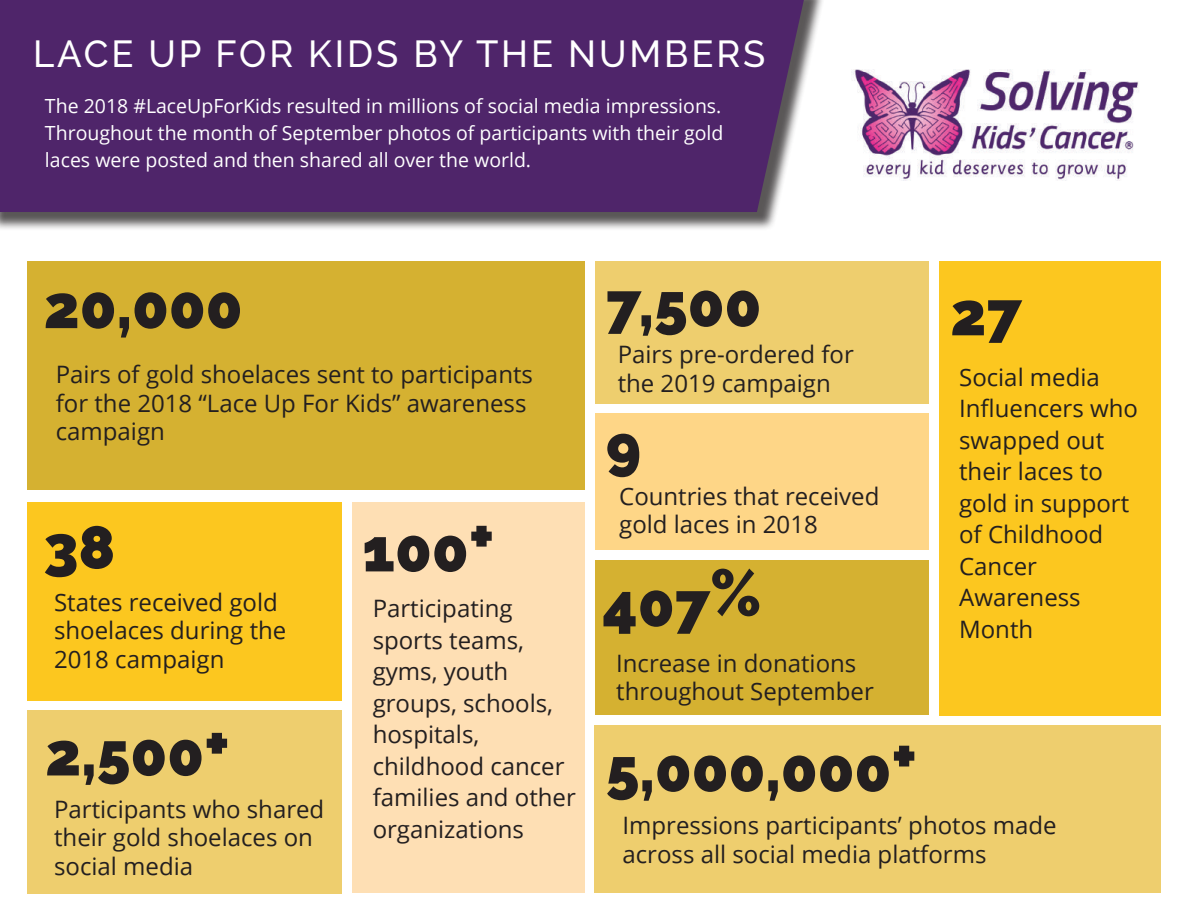
<style>
.page{position:relative;width:1188px;height:918px;background:#fff}
.page>*{position:absolute;margin:0;border:0;box-sizing:border-box;transform-origin:0 0}
.t1{font:900 60px "Raleway";color:#231f20}
.t2{font:500 37.5px "Raleway";letter-spacing:.08em;color:#fff}
.t3{font:24px/31.5px "Open Sans";color:#231f20}
.t4{font:19.5px/27px "Open Sans";color:#fff;text-align:justify}
</style>
<div class="page">
<div style="left:0;top:0;width:825px;height:231px;background:#231f20;opacity:.75"></div>
<div style="left:0;top:0;width:804px;height:212px;background:#4f256a"></div>
<div style="left:27px;top:261px;width:557px;height:229px;background:#d5b131"></div>
<div style="left:595px;top:261px;width:334px;height:143px;background:#eece6e"></div>
<div style="left:595px;top:413px;width:334px;height:137px;background:#fed687"></div>
<div style="left:27px;top:503px;width:314px;height:198px;background:#fcc71f"></div>
<div style="left:352px;top:502px;width:232px;height:391px;background:#fedfb4"></div>
<div style="left:27px;top:710px;width:314px;height:183px;background:#eece6e"></div>
<div style="left:595px;top:561px;width:334px;height:154px;background:#d5b131"></div>
<div style="left:595px;top:725px;width:566px;height:167px;background:#eece6e"></div>
<div style="left:940px;top:261px;width:221px;height:455px;background:#fcc71f"></div>
<img style="left:851px;top:69px;width:288px;height:112px">
<h2 class="t2" style="left:33px;top:32px;width:734px">LACE UP FOR KIDS BY THE NUMBERS</h2>
<p class="t4" style="left:45px;top:92px;width:680px">The 2018 #LaceUpForKids resulted in millions of social media impressions.<br>Throughout the month of September photos of participants with their gold laces were posted and then shared all over the world.</p>
<h1 class="t1" style="left:44px;top:272px;width:200px">20,000</h1>
<p class="t3" style="left:56px;top:360px;width:479px;line-height:28.5px">Pairs of gold shoelaces sent to participants for the 2018 “Lace Up For Kids” awareness campaign</p>
<h1 class="t1" style="left:44px;top:513px;width:73px">38</h1>
<p class="t3" style="left:54px;top:587px;width:234px;line-height:28.5px">States received gold shoelaces during the<br>2018 campaign</p>
<h1 class="t1" style="left:45px;top:720px;width:186px">2,500<sup>+</sup></h1>
<p class="t3" style="left:54px;top:794px;width:272px;line-height:28.5px">Participants who shared their gold shoelaces on social media</p>
<h1 class="t1" style="left:362px;top:516px;width:134px">100<sup>+</sup></h1>
<p class="t3" style="left:373px;top:592px;width:205px">Participating sports teams, gyms, youth groups, schools, hospitals, childhood cancer families and other organizations</p>
<h1 class="t1" style="left:606px;top:270px;width:157px">7,500</h1>
<p class="t3" style="left:618px;top:340px;width:238px;line-height:28.5px">Pairs pre-ordered for the 2019 campaign</p>
<h1 class="t1" style="left:606px;top:412px;width:37px">9</h1>
<p class="t3" style="left:619px;top:481px;width:262px;line-height:28.5px">Countries that received gold laces in 2018</p>
<h1 class="t1" style="left:603px;top:570px;width:160px">407<sup>%</sup></h1>
<p class="t3" style="left:616px;top:648px;width:259px;line-height:28.5px">Increase in donations throughout September</p>
<h1 class="t1" style="left:950px;top:279px;width:73px">27</h1>
<p class="t3" style="left:959px;top:361px;width:180px">Social media<br>Influencers who swapped out their laces to gold in support of Childhood<br>Cancer<br>Awareness<br>Month</p>
<h1 class="t1" style="left:606px;top:735px;width:313px">5,000,000<sup>+</sup></h1>
<p class="t3" style="left:622px;top:810px;width:436px;line-height:28.5px">Impressions participants’ photos made across all social media platforms</p>
</div>
